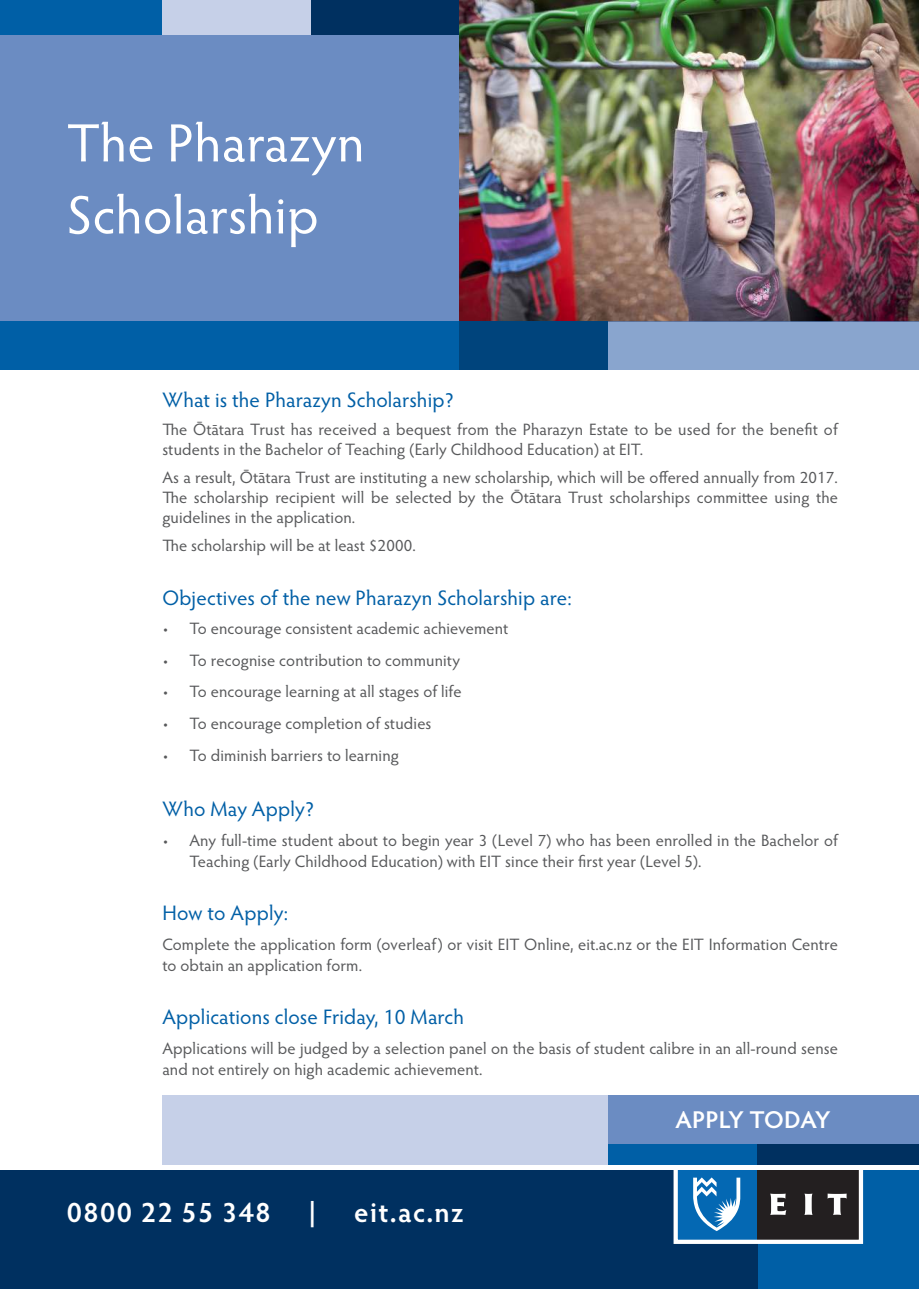
<style>
.page{position:relative;width:919px;height:1289px;background:#fff}
.page>*{position:absolute;margin:0;border:0;box-sizing:border-box;transform-origin:0 0}
.t1{font:54px/72px "Hypatia Sans Pro";letter-spacing:.01em;color:#fff}
.t2{font:600 28.35px "Hypatia Sans Pro";letter-spacing:.05em;color:#fff}
.t3{font:600 24.3px "Hypatia Sans Pro";color:#fff}
.t4{font:21px "Hypatia Sans Pro";letter-spacing:.01em;color:#005fa6}
.t5{font:16.5px/19.8px "Hypatia Sans Pro";letter-spacing:.01em;color:#58595b}
</style>
<div class="page">
<div style="left:162px;top:1095px;width:446px;height:70px;background:#c6d0e8"></div>
<div style="left:608px;top:1095px;width:310px;height:49px;background:#6b8cc2"></div>
<div style="left:756px;top:1144px;width:162px;height:21px;background:#003060"></div>
<div style="left:608px;top:1144px;width:148px;height:21px;background:#005fa6"></div>
<div style="left:0;top:1169px;width:758px;height:119px;background:#003060"></div>
<div style="left:758px;top:1169px;width:160px;height:119px;background:#005fa6"></div>
<div style="left:756px;top:1167px;width:104px;height:73px;background:#231f20"></div>
<div style="left:676px;top:1167px;width:80px;height:73px;background:#0468b3"></div>
<svg style="left:770px;top:1193px;width:76px;height:21px"></svg>
<svg style="left:693px;top:1177px;width:47px;height:54px"></svg>
<div style="left:673px;top:1165px;width:190px;height:78px;border:4px solid #fff"></div>
<div style="left:0;top:13px;width:459px;height:308px;background:#6b8cc2"></div>
<div style="left:0;top:0;width:162px;height:34px;background:#005fa6"></div>
<div style="left:162px;top:0;width:149px;height:34px;background:#c6d0e8"></div>
<div style="left:311px;top:0;width:149px;height:34px;background:#003060"></div>
<div style="left:0;top:321px;width:459px;height:49px;background:#005fa6"></div>
<img style="left:459px;top:0;width:459px;height:321px">
<div style="left:608px;top:321px;width:310px;height:49px;background:#89a5ce"></div>
<div style="left:459px;top:321px;width:149px;height:49px;background:#00447c"></div>
<hr style="left:0;top:1165px;width:918px;height:4px;background:#fff">
<h1 class="t1" style="left:67px;top:111px;width:299px">The Pharazyn<br>Scholarship</h1>
<p class="t4" style="left:162px;top:390px;width:293px">What is the Pharazyn Scholarship?</p>
<p class="t5" style="left:162px;top:421px;width:677px">The Ōtātara Trust has received a bequest from the Pharazyn Estate to be used for the benefit of students in the Bachelor of Teaching (Early Childhood Education) at EIT.</p>
<p class="t5" style="left:162px;top:469px;width:677px;text-align:justify">As a result, Ōtātara Trust are instituting a new scholarship, which will be offered annually from 2017.<br>The scholarship recipient will be selected by the Ōtātara Trust scholarships committee using the guidelines in the application.</p>
<p class="t5" style="left:162px;top:537px;width:255px">The scholarship will be at least $2000.</p>
<p class="t4" style="left:162px;top:588px;width:411px">Objectives of the new Pharazyn Scholarship are:</p>
<p class="t5" style="left:162px;top:620px;width:347px">• To encourage consistent academic achievement</p>
<p class="t5" style="left:162px;top:651px;width:299px">• To recognise contribution to community</p>
<p class="t5" style="left:162px;top:683px;width:301px">• To encourage learning at all stages of life</p>
<p class="t5" style="left:162px;top:714px;width:270px">• To encourage completion of studies</p>
<p class="t5" style="left:162px;top:746px;width:238px">• To diminish barriers to learning</p>
<p class="t4" style="left:162px;top:799px;width:154px">Who May Apply?</p>
<p class="t5" style="left:189px;top:831px;width:650px;line-height:21px;text-indent:-27px">• Any full-time student about to begin year 3 (Level 7) who has been enrolled in the Bachelor of<br>Teaching (Early Childhood Education) with EIT since their first year (Level 5).</p>
<p class="t4" style="left:162px;top:903px;width:127px">How to Apply:</p>
<p class="t5" style="left:162px;top:935px;width:677px;line-height:21px">Complete the application form (overleaf) or visit EIT Online, eit.ac.nz or the EIT Information Centre to obtain an application form.</p>
<p class="t4" style="left:162px;top:1007px;width:303px">Applications close Friday, 10 March</p>
<p class="t5" style="left:162px;top:1038px;width:677px;line-height:21px">Applications will be judged by a selection panel on the basis of student calibre in an all-round sense and not entirely on high academic achievement.</p>
<h2 class="t2" style="left:67px;top:1201px;width:205px">0800 22 55 348</h2>
<h2 class="t2" style="left:309px;top:1201px;width:8px">|</h2>
<h2 class="t2" style="left:354px;top:1201px;width:111px">eit.ac.nz</h2>
<h3 class="t3" style="left:675px;top:1109px;width:156px">APPLY TODAY</h3>
</div>
